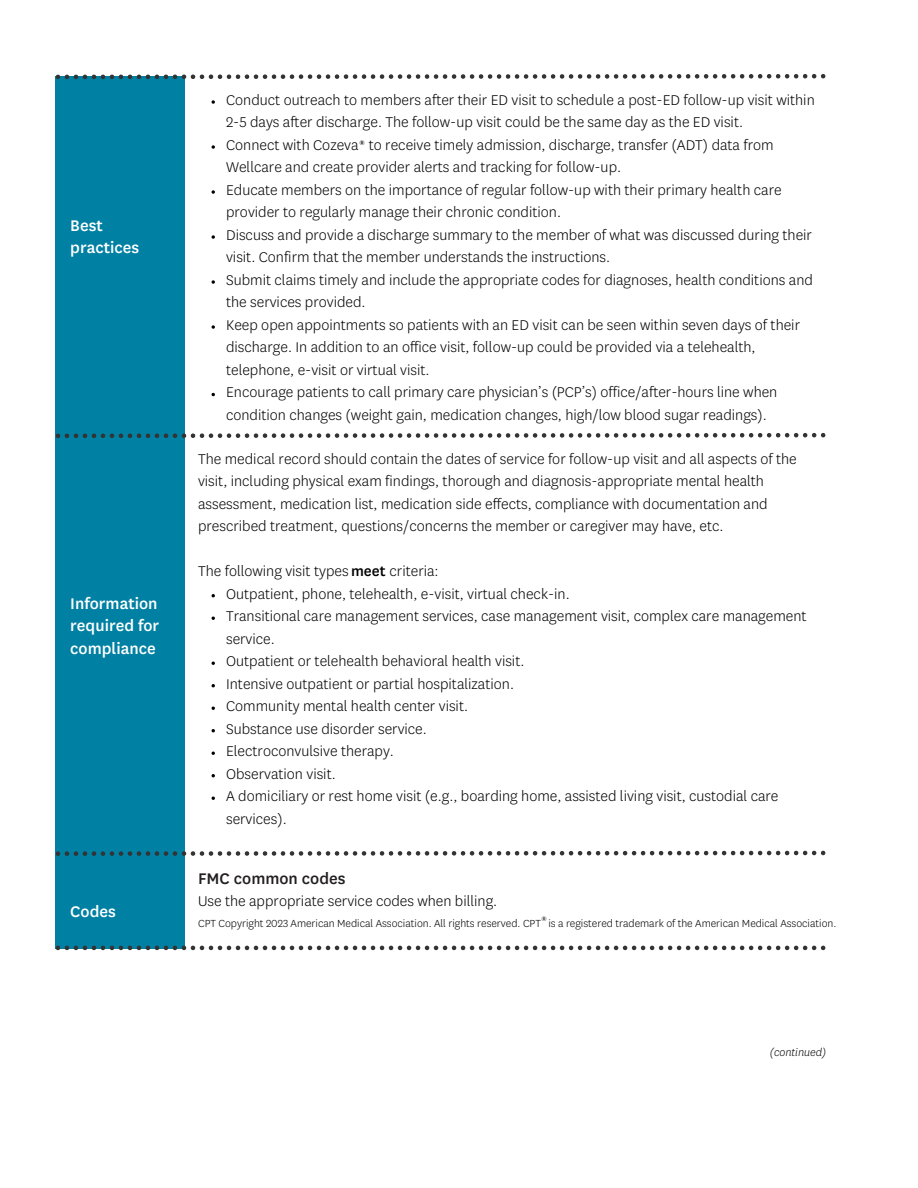
<style>
.page{position:relative;width:918px;height:1188px;background:#fff}
.page>*{position:absolute;margin:0;border:0;box-sizing:border-box;transform-origin:0 0}
.t1{font:500 18px/22.5px "Centene Sans";color:#fff}
.t2{font:500 18px "Centene Sans";color:#231f20}
.t3{font:300 16.5px/22.5px "Centene Sans";color:#000}
.t4{font:italic 300 12.45px "Centene Sans";color:#000}
.t5{font:300 12px "Centene Sans";color:#000}
.s1{font-weight:500}
</style>
<div class="page">
<div style="left:56px;top:79px;width:129px;height:867px;background:#0080a3"></div>
<svg style="left:56px;top:74px;width:769px;height:5px"></svg>
<svg style="left:56px;top:433px;width:769px;height:5px"></svg>
<svg style="left:56px;top:851px;width:769px;height:5px"></svg>
<svg style="left:56px;top:946px;width:769px;height:4px"></svg>
<svg style="left:212px;top:100px;width:3px;height:4px"></svg>
<svg style="left:212px;top:145px;width:3px;height:4px"></svg>
<svg style="left:212px;top:190px;width:3px;height:4px"></svg>
<svg style="left:212px;top:235px;width:3px;height:4px"></svg>
<svg style="left:212px;top:280px;width:3px;height:4px"></svg>
<svg style="left:212px;top:325px;width:3px;height:4px"></svg>
<h3 class="t1" style="left:70px;top:215px;width:70px">Best practices</h3>
<h3 class="t1" style="left:70px;top:593px;width:90px;text-align:justify">Information required for compliance</h3>
<h3 class="t1" style="left:70px;top:901px;width:47px">Codes</h3>
<p class="t3" style="left:226px;top:89px;width:590px">Conduct outreach to members after their ED visit to schedule a post-ED follow-up visit within<br>2-5 days after discharge. The follow-up visit could be the same day as the ED visit.</p>
<p class="t3" style="left:226px;top:134px;width:549px">Connect with Cozeva<sup>®</sup> to receive timely admission, discharge, transfer (ADT) data from<br>Wellcare and create provider alerts and tracking for follow-up.</p>
<p class="t3" style="left:226px;top:179px;width:557px">Educate members on the importance of regular follow-up with their primary health care provider to regularly manage their chronic condition.</p>
<p class="t3" style="left:226px;top:224px;width:587px">Discuss and provide a discharge summary to the member of what was discussed during their visit. Confirm that the member understands the instructions.</p>
<p class="t3" style="left:226px;top:269px;width:588px">Submit claims timely and include the appropriate codes for diagnoses, health conditions and the services provided.</p>
<p class="t3" style="left:226px;top:314px;width:576px">Keep open appointments so patients with an ED visit can be seen within seven days of their discharge. In addition to an office visit, follow-up could be provided via a telehealth, telephone, e-visit or virtual visit.</p>
<p class="t3" style="left:226px;top:382px;width:553px">Encourage patients to call primary care physician’s (PCP’s) office/after-hours line when condition changes (weight gain, medication changes, high/low blood sugar readings).</p>
<p class="t3" style="left:198px;top:448px;width:600px">The medical record should contain the dates of service for follow-up visit and all aspects of the visit, including physical exam findings, thorough and diagnosis-appropriate mental health assessment, medication list, medication side effects, compliance with documentation and prescribed treatment, questions/concerns the member or caregiver may have, etc.</p>
<p class="t3" style="left:198px;top:561px;width:242px">The following visit types <span class="s1">meet</span> criteria:</p>
<p class="t3" style="left:226px;top:583px;width:345px">Outpatient, phone, telehealth, e-visit, virtual check-in.</p>
<p class="t3" style="left:226px;top:606px;width:582px">Transitional care management services, case management visit, complex care management service.</p>
<p class="t3" style="left:226px;top:651px;width:300px">Outpatient or telehealth behavioral health visit.</p>
<p class="t3" style="left:226px;top:673px;width:290px">Intensive outpatient or partial hospitalization.</p>
<p class="t3" style="left:226px;top:696px;width:244px">Community mental health center visit.</p>
<p class="t3" style="left:226px;top:718px;width:202px">Substance use disorder service.</p>
<p class="t3" style="left:226px;top:741px;width:169px">Electroconvulsive therapy.</p>
<p class="t3" style="left:226px;top:763px;width:111px">Observation visit.</p>
<p class="t3" style="left:226px;top:786px;width:554px">A domiciliary or rest home visit (e.g., boarding home, assisted living visit, custodial care services).</p>
<h4 class="t2" style="left:198px;top:871px;width:149px">FMC common codes</h4>
<p class="t3" style="left:198px;top:890px;width:301px">Use the appropriate service codes when billing.</p>
<p class="t5" style="left:198px;top:918px;width:640px">CPT Copyright 2023 American Medical Association. All rights reserved. CPT<sup>®</sup> is a registered trademark of the American Medical Association.</p>
<p class="t4" style="left:770px;top:1047px;width:58px">(continued)</p>
</div>
